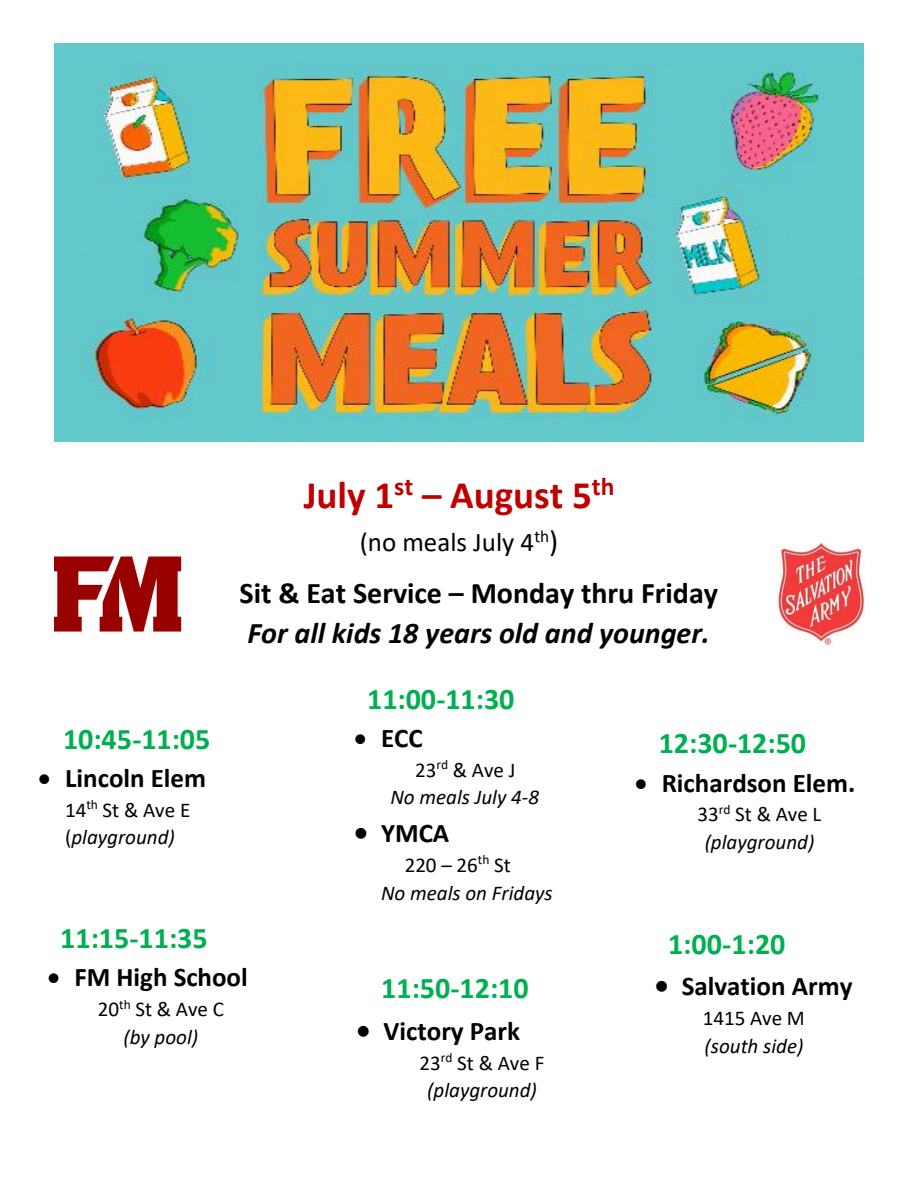
<style>
.page{position:relative;width:918px;height:1188px;background:#fff}
.page>*{position:absolute;margin:0;border:0;box-sizing:border-box;transform-origin:0 0}
.t1{font:700 39px "Calibri";color:#c00000}
.t2{font:700 30px "Calibri";color:#00b050}
.t3{font:700 30px "Calibri";color:#000}
.t4{font:italic 700 30px "Calibri";color:#000}
.t5{font:700 27px "Calibri";color:#000}
.t6{font:27px "Calibri";color:#000}
.t7{font:italic 21px "Calibri";color:#000}
.t8{font:21px "Calibri";color:#000}
.s1{font-style:normal}
.s2{font-size:30px}
</style>
<div class="page">
<img style="left:54px;top:43px;width:810px;height:399px">
<img style="left:777px;top:543px;width:88px;height:103px">
<img style="left:54px;top:557px;width:128px;height:75px">
<p class="t2" style="left:63px;top:726px;width:149px">10:45-11:05</p>
<p class="t5" style="left:38px;top:767px;width:170px">• Lincoln Elem</p>
<p class="t8" style="left:65px;top:801px;width:127px">14<sup>th</sup> St &amp; Ave E</p>
<p class="t7" style="left:65px;top:829px;width:111px"><span class="s1">(</span>playground)</p>
<p class="t1" style="left:304px;top:479px;width:312px">July 1<sup>st</sup> – August 5<sup>th</sup></p>
<p class="t6" style="left:360px;top:531px;width:200px">(no meals July 4<sup>th</sup><span class="s2">)</span></p>
<p class="t3" style="left:240px;top:581px;width:480px">Sit &amp; Eat Service – Monday thru Friday</p>
<p class="t4" style="left:248px;top:620px;width:464px">For all kids 18 years old and younger.</p>
<p class="t2" style="left:367px;top:686px;width:149px">11:00-11:30</p>
<p class="t5" style="left:354px;top:727px;width:70px">• ECC</p>
<p class="t8" style="left:415px;top:761px;width:102px">23<sup>rd</sup> &amp; Ave J</p>
<p class="t7" style="left:390px;top:789px;width:150px">No meals July 4-8</p>
<p class="t5" style="left:354px;top:822px;width:97px">• YMCA</p>
<p class="t8" style="left:405px;top:856px;width:108px">220 – 26<sup>th</sup> St</p>
<p class="t7" style="left:381px;top:884px;width:173px">No meals on Fridays</p>
<p class="t2" style="left:659px;top:731px;width:149px">12:30-12:50</p>
<p class="t5" style="left:635px;top:771px;width:222px">• Richardson Elem.</p>
<p class="t8" style="left:698px;top:806px;width:125px">33<sup>rd</sup> St &amp; Ave L</p>
<p class="t7" style="left:705px;top:833px;width:111px">(playground)</p>
<p class="t2" style="left:60px;top:926px;width:149px">11:15-11:35</p>
<p class="t5" style="left:47px;top:966px;width:202px">• FM High School</p>
<p class="t8" style="left:98px;top:1000px;width:128px">20<sup>th</sup> St &amp; Ave C</p>
<p class="t7" style="left:124px;top:1028px;width:76px">(by pool)</p>
<p class="t2" style="left:381px;top:976px;width:149px">11:50-12:10</p>
<p class="t5" style="left:356px;top:1019px;width:165px">• Victory Park</p>
<p class="t8" style="left:420px;top:1054px;width:126px">23<sup>rd</sup> St &amp; Ave F</p>
<p class="t7" style="left:427px;top:1081px;width:111px">(playground)</p>
<p class="t2" style="left:668px;top:932px;width:119px">1:00-1:20</p>
<p class="t5" style="left:655px;top:975px;width:199px">• Salvation Army</p>
<p class="t8" style="left:703px;top:1010px;width:104px">1415 Ave M</p>
<p class="t7" style="left:704px;top:1037px;width:101px">(south side)</p>
</div>
